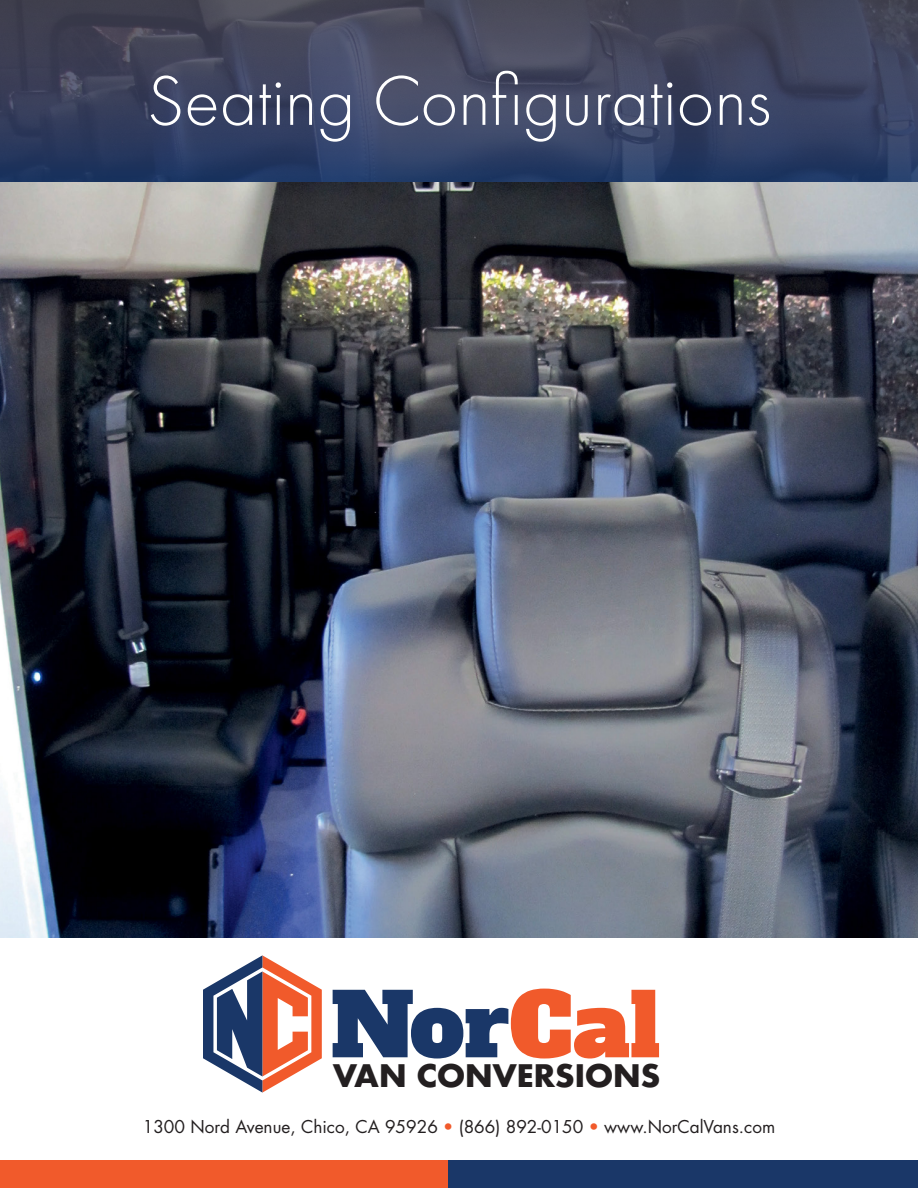
<style>
.page{position:relative;width:918px;height:1188px;background:#fff}
.page>*{position:absolute;margin:0;border:0;box-sizing:border-box;transform-origin:0 0}
.t1{font:86.7px "Alfa Slab One";color:#1a3768}
.t2{font:300 73.05px "Futura PT";color:#fff}
.t3{font:700 30.3px "Futura";letter-spacing:-.02em;color:#231f20}
.t4{font:17.25px "Futura";color:#231f20}
.s1{color:#f15a2b}
</style>
<div class="page">
<svg style="left:203px;top:955px;width:119px;height:138px"></svg>
<div style="left:0;top:1161px;width:459px;height:27px;background:#f15a2b"></div>
<div style="left:448px;top:1161px;width:470px;height:27px;background:#1a3768"></div>
<img style="left:0;top:182px;width:918px;height:756px">
<svg style="left:0;top:0;width:918px;height:182px;background:#3a435f"></svg>
<h2 class="t2" style="left:147px;top:59px;width:626px">Seating Configurations</h2>
<h1 class="t1" style="left:331px;top:967px;width:331px">Nor<span class="s1">Cal</span></h1>
<h3 class="t3" style="left:333px;top:1054px;width:329px">VAN CONVERSIONS</h3>
<p class="t4" style="left:143px;top:1116px;width:634px">1300 Nord Avenue, Chico, CA 95926 <span class="s1">•</span> (866) 892-0150 <span class="s1">•</span> www.NorCalVans.com</p>
</div>
